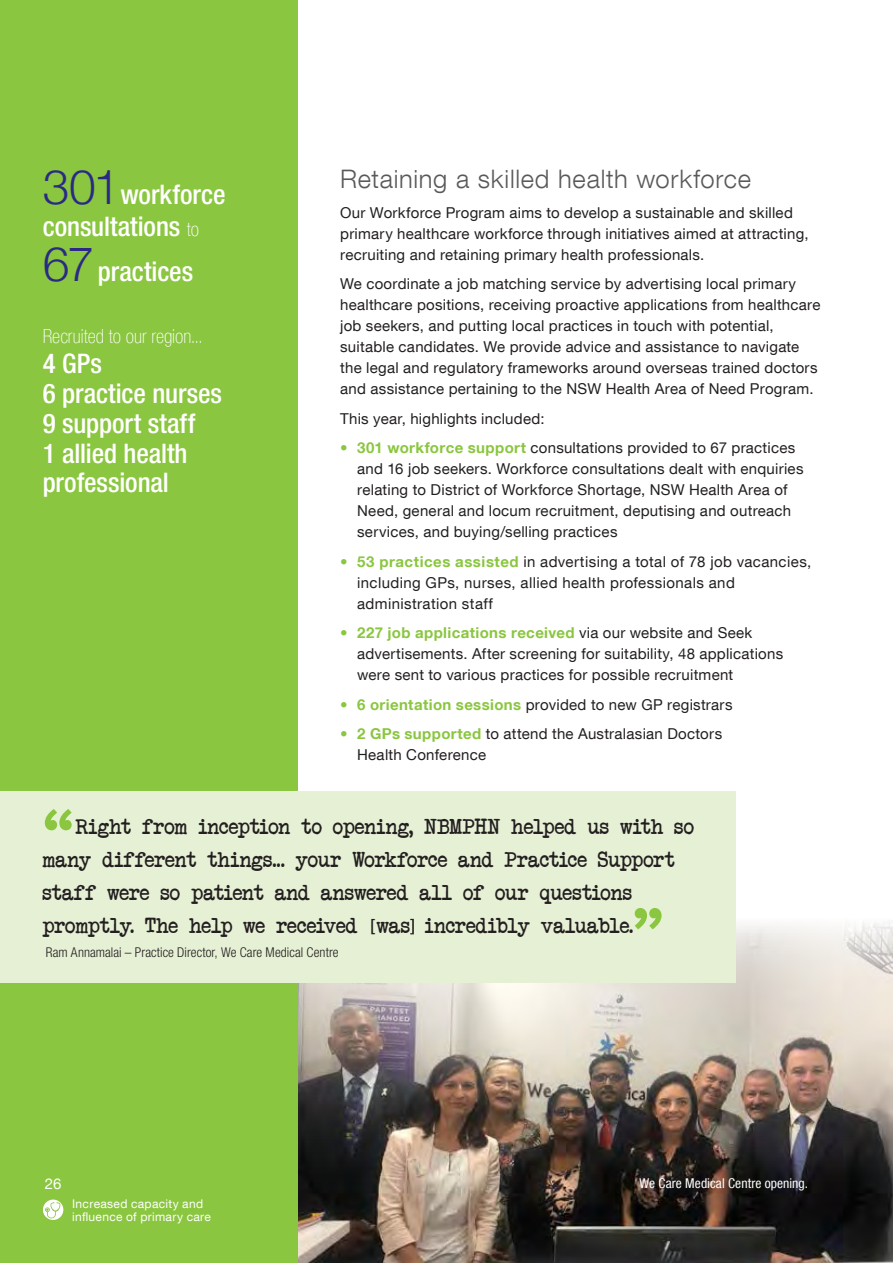
<style>
.page{position:relative;width:893px;height:1263px;background:#fff}
.page>*{position:absolute;margin:0;border:0;box-sizing:border-box;transform-origin:0 0}
.t1{font:700 60px "Bookman Old Style";color:#8ac63f}
.t2{font:500 condensed 27px/29.7px "Helvetica Neue LT Com";letter-spacing:-.005em;color:#fff}
.t3{font:300 25.5px "Helvetica Neue LT Com";letter-spacing:.03em;color:#58595b}
.t4{font:21px/33px "Another Typewriter";letter-spacing:-.005em;color:#231f20}
.t5{font:100 condensed 19.5px "Helvetica Neue LT Com";color:#fff}
.t6{font:15px/21px "Helvetica Neue LT Com";letter-spacing:.015em;color:#231f20}
.t7{font:15px "Helvetica Neue LT Com";color:#fff}
.t8{font:300 condensed 13.5px "Helvetica Neue LT Com";letter-spacing:.005em;color:#231f20}
.t9{font:condensed 13.5px "Helvetica Neue LT Com";letter-spacing:.005em;color:#fff}
.t10{font:12px/12.8px "Helvetica Neue LT Com";letter-spacing:.025em;color:#fff}
.s1{font-family:"Helvetica Neue LT";font-weight:300;font-stretch:normal;font-size:48px;color:#2a2a86}
.s2{font-weight:100;font-size:19.5px}
.s3{font-weight:700;color:#8ac63f}
</style>
<div class="page">
<img style="left:298px;top:922px;width:595px;height:341px">
<div style="left:0;top:0;width:298px;height:1263px;background:#8ac63f"></div>
<svg style="left:43px;top:1199px;width:20px;height:21px"></svg>
<svg style="left:45px;top:1202px;width:15px;height:16px"></svg>
<div style="left:0;top:791px;width:736px;height:191px;background:#e5f0d4"></div>
<svg style="left:410px;top:919px;width:4px;height:15px"></svg>
<h2 class="t2" style="left:43px;top:179px;width:184px;line-height:31.5px"><span class="s1">301</span>workforce consultations <span class="s2">to</span></h2>
<h2 class="t2" style="left:43px;top:256px;width:152px"><span class="s1">67</span>practices</h2>
<h3 class="t5" style="left:43px;top:325px;width:161px">Recruited to our region...</h3>
<h2 class="t2" style="left:43px;top:349px;width:181px">4 GPs<br>6 practice nurses<br>9 support staff<br>1 allied health professional</h2>
<h3 class="t3" style="left:340px;top:164px;width:412px">Retaining a skilled health workforce</h3>
<p class="t6" style="left:340px;top:202px;width:470px">Our Workforce Program aims to develop a sustainable and skilled primary healthcare workforce through initiatives aimed at attracting, recruiting and retaining primary health professionals.</p>
<p class="t6" style="left:340px;top:273px;width:482px">We coordinate a job matching service by advertising local primary healthcare positions, receiving proactive applications from healthcare job seekers, and putting local practices in touch with potential, suitable candidates. We provide advice and assistance to navigate the legal and regulatory frameworks around overseas trained doctors and assistance pertaining to the NSW Health Area of Need Program.</p>
<p class="t6" style="left:340px;top:408px;width:206px">This year, highlights included:</p>
<p class="t6" style="left:357px;top:437px;width:448px;text-indent:-17px"><span class="s3">• 301 workforce support</span> consultations provided to 67 practices and 16 job seekers. Workforce consultations dealt with enquiries relating to District of Workforce Shortage, NSW Health Area of Need, general and locum recruitment, deputising and outreach services, and buying/selling practices</p>
<p class="t6" style="left:357px;top:551px;width:456px;text-indent:-17px"><span class="s3">• 53 practices assisted</span> in advertising a total of 78 job vacancies, including GPs, nurses, allied health professionals and administration staff</p>
<p class="t6" style="left:357px;top:622px;width:428px;text-indent:-17px"><span class="s3">• 227 job applications received</span> via our website and Seek advertisements. After screening for suitability, 48 applications were sent to various practices for possible recruitment</p>
<p class="t6" style="left:340px;top:694px;width:394px"><span class="s3">• 6 orientation sessions</span> provided to new GP registrars</p>
<p class="t6" style="left:357px;top:723px;width:366px;text-indent:-17px"><span class="s3">• 2 GPs supported</span> to attend the Australasian Doctors<br>Health Conference</p>
<h1 class="t1" style="left:43px;top:788px;width:34px">“</h1>
<h3 class="t4" style="left:43px;top:809px;width:653px;text-indent:33px">Right from inception to opening, NBMPHN helped us with so many different things... your Workforce and Practice Support staff were so patient and answered all of our questions promptly. The help we received [was incredibly valuable.</h3>
<p class="t8" style="left:46px;top:944px;width:294px">Ram Annamalai – Practice Director, We Care Medical Centre</p>
<h1 class="t1" style="left:631px;top:887px;width:34px">”</h1>
<p class="t7" style="left:45px;top:1174px;width:18px">26</p>
<p class="t10" style="left:72px;top:1197px;width:140px">Increased capacity and influence of primary care</p>
<p class="t9" style="left:640px;top:1175px;width:170px">We Care Medical Centre opening.</p>
</div>
